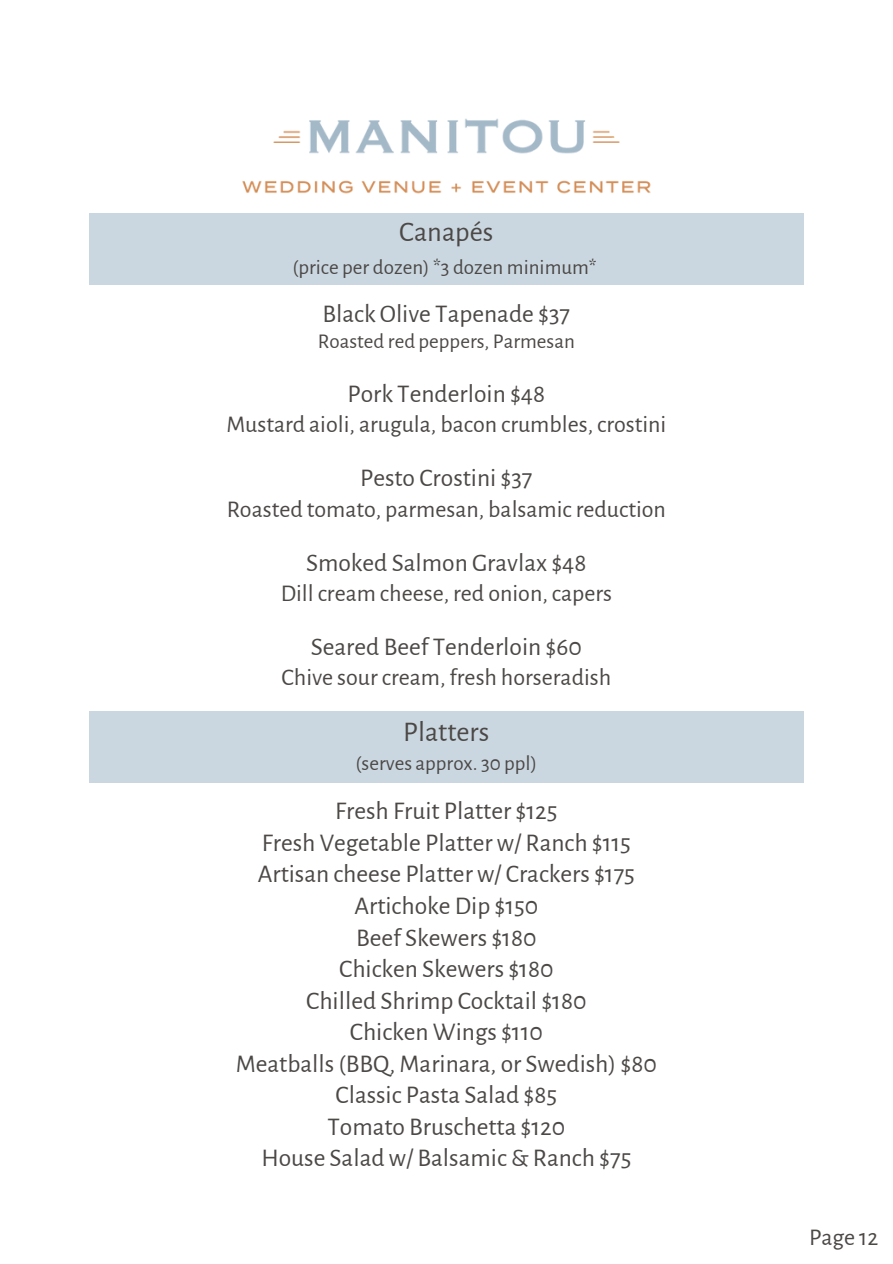
<style>
.page{position:relative;width:893px;height:1264px;background:#fff}
.page>*{position:absolute;margin:0;border:0;box-sizing:border-box;transform-origin:0 0}
.t1{font:28.5px "Alegreya Sans";color:#4b4846}
.t2{font:25.5px "Alegreya Sans";color:#4b4846}
.t3{font:24px "Alegreya Sans";color:#4b4846}
.t4{font:21px "Alegreya Sans";color:#4b4846}
</style>
<div class="page">
<div style="left:89px;top:213px;width:715px;height:71px;background:#cbd7e0"></div>
<div style="left:89px;top:711px;width:714px;height:71px;background:#cbd7e0"></div>
<img style="left:242px;top:118px;width:409px;height:76px">
<p class="t1" style="left:399px;top:218px;width:96px">Canapés</p>
<p class="t4" style="left:292px;top:257px;width:306px">(price per dozen) *3 dozen minimum*</p>
<p class="t2" style="left:322px;top:302px;width:249px">Black Olive Tapenade $37</p>
<p class="t4" style="left:318px;top:331px;width:258px">Roasted red peppers, Parmesan</p>
<p class="t2" style="left:347px;top:381px;width:199px">Pork Tenderloin $48</p>
<p class="t3" style="left:226px;top:413px;width:441px">Mustard aioli, arugula, bacon crumbles, crostini</p>
<p class="t2" style="left:360px;top:466px;width:174px">Pesto Crostini $37</p>
<p class="t3" style="left:227px;top:497px;width:441px">Roasted tomato, parmesan, balsamic reduction</p>
<p class="t2" style="left:306px;top:550px;width:282px">Smoked Salmon Gravlax $48</p>
<p class="t3" style="left:280px;top:581px;width:333px">Dill cream cheese, red onion, capers</p>
<p class="t2" style="left:311px;top:634px;width:272px">Seared Beef Tenderloin $60</p>
<p class="t3" style="left:281px;top:666px;width:331px">Chive sour cream, fresh horseradish</p>
<p class="t1" style="left:403px;top:717px;width:87px">Platters</p>
<p class="t4" style="left:355px;top:753px;width:183px">(serves approx. 30 ppl)</p>
<p class="t2" style="left:335px;top:799px;width:224px">Fresh Fruit Platter $125</p>
<p class="t2" style="left:262px;top:830px;width:370px">Fresh Vegetable Platter w/ Ranch $115</p>
<p class="t2" style="left:258px;top:862px;width:379px">Artisan cheese Platter w/ Crackers $175</p>
<p class="t2" style="left:354px;top:893px;width:185px">Artichoke Dip $150</p>
<p class="t2" style="left:356px;top:925px;width:182px">Beef Skewers $180</p>
<p class="t2" style="left:339px;top:956px;width:216px">Chicken Skewers $180</p>
<p class="t2" style="left:306px;top:988px;width:282px">Chilled Shrimp Cocktail $180</p>
<p class="t2" style="left:350px;top:1019px;width:194px">Chicken Wings $110</p>
<p class="t2" style="left:236px;top:1051px;width:423px">Meatballs (BBQ, Marinara, or Swedish) $80</p>
<p class="t2" style="left:335px;top:1082px;width:223px">Classic Pasta Salad $85</p>
<p class="t2" style="left:327px;top:1114px;width:239px">Tomato Bruschetta $120</p>
<p class="t2" style="left:261px;top:1145px;width:371px">House Salad w/ Balsamic &amp; Ranch $75</p>
<p class="t3" style="left:809px;top:1225px;width:71px">Page 12</p>
</div>
